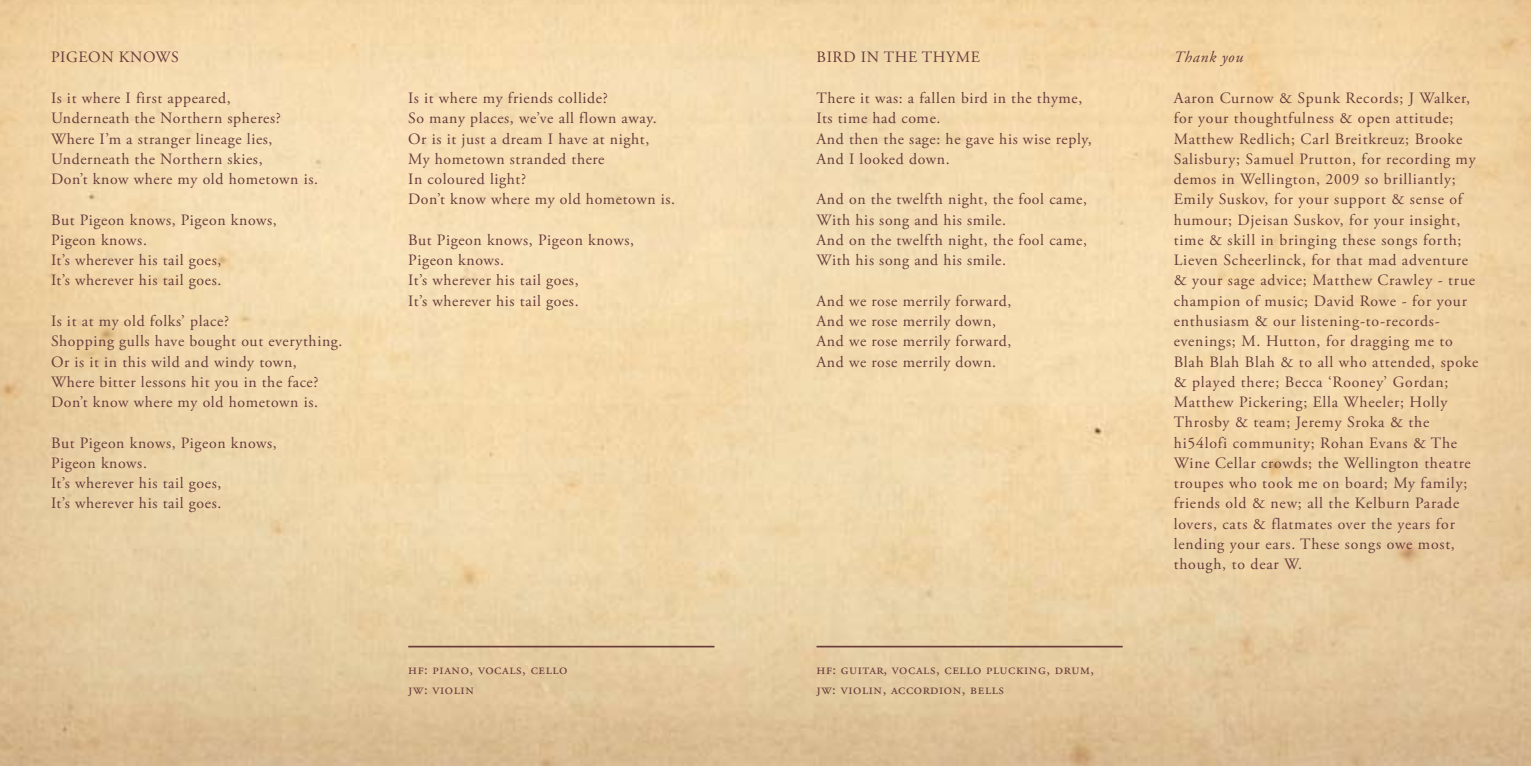
<style>
.page{position:relative;width:1531px;height:766px;background:#fff}
.page>*{position:absolute;margin:0;border:0;box-sizing:border-box;transform-origin:0 0}
.t1{font:15.75px/20.2px "Adobe Garamond Pro";letter-spacing:.03em;color:#683c3b}
.t2{font:15.75px/20.2px "Adobe Garamond Pro";letter-spacing:-.02em;color:#683c3b}
.t3{font:italic 15.75px "Adobe Garamond Pro";letter-spacing:.05em;color:#683c3b}
.t4{font:14.62px/19.1px "Adobe Garamond Pro";letter-spacing:.04em;color:#683c3b}
</style>
<div class="page">
<img style="left:0;top:0;width:1531px;height:765px">
<hr style="left:408px;top:645px;width:306px;height:2px;background:#683c3b">
<hr style="left:816px;top:645px;width:307px;height:2px;background:#683c3b">
<p class="t1" style="left:51px;top:48px;width:129px">PIGEON KNOWS</p>
<p class="t1" style="left:51px;top:88px;width:268px">Is it where I first appeared,<br>Underneath the Northern spheres?<br>Where I’m a stranger lineage lies,<br>Underneath the Northern skies,<br>Don’t know where my old hometown is.</p>
<p class="t1" style="left:51px;top:210px;width:227px">But Pigeon knows, Pigeon knows,<br>Pigeon knows.<br>It’s wherever his tail goes,<br>It’s wherever his tail goes.</p>
<p class="t1" style="left:51px;top:311px;width:293px">Is it at my old folks’ place?<br>Shopping gulls have bought out everything.<br>Or is it in this wild and windy town, Where bitter lessons hit you in the face?<br>Don’t know where my old hometown is.</p>
<p class="t1" style="left:51px;top:433px;width:227px">But Pigeon knows, Pigeon knows,<br>Pigeon knows.<br>It’s wherever his tail goes,<br>It’s wherever his tail goes.</p>
<p class="t1" style="left:408px;top:88px;width:268px">Is it where my friends collide?<br>So many places, we’ve all flown away.<br>Or is it just a dream I have at night,<br>My hometown stranded there<br>In coloured light?<br>Don’t know where my old hometown is.</p>
<p class="t1" style="left:408px;top:230px;width:227px">But Pigeon knows, Pigeon knows,<br>Pigeon knows.<br>It’s wherever his tail goes,<br>It’s wherever his tail goes.</p>
<p class="t1" style="left:816px;top:48px;width:165px">BIRD IN THE THYME</p>
<p class="t1" style="left:816px;top:88px;width:277px">There it was: a fallen bird in the thyme,<br>Its time had come.<br>And then the sage: he gave his wise reply,<br>And I looked down.</p>
<p class="t2" style="left:816px;top:190px;width:272px">And on the twelfth night, the fool came, With his song and his smile.<br>And on the twelfth night, the fool came, With his song and his smile.</p>
<p class="t1" style="left:816px;top:291px;width:196px">And we rose merrily forward,<br>And we rose merrily down,<br>And we rose merrily forward,<br>And we rose merrily down.</p>
<p class="t4" style="left:408px;top:660px;width:161px">hf: piano, vocals, cello jw: violin</p>
<p class="t4" style="left:816px;top:660px;width:279px">hf: guitar, vocals, cello plucking, drum, jw: violin, accordion, bells</p>
<p class="t3" style="left:1174px;top:48px;width:71px">Thank you</p>
<p class="t1" style="left:1174px;top:88px;width:306px">Aaron Curnow &amp; Spunk Records; J Walker, for your thoughtfulness &amp; open attitude; Matthew Redlich; Carl Breitkreuz; Brooke Salisbury; Samuel Prutton, for recording my demos in Wellington, 2009 so brilliantly; Emily Suskov, for your support &amp; sense of humour; Djeisan Suskov, for your insight, time &amp; skill in bringing these songs forth; Lieven Scheerlinck, for that mad adventure &amp; your sage advice; Matthew Crawley - true champion of music; David Rowe - for your enthusiasm &amp; our listening-to-records&shy;evenings; M. Hutton, for dragging me to Blah Blah Blah &amp; to all who attended, spoke &amp; played there; Becca ‘Rooney’ Gordan; Matthew Pickering; Ella Wheeler; Holly Throsby &amp; team; Jeremy Sroka &amp; the hi54lofi community; Rohan Evans &amp; The Wine Cellar crowds; the Wellington theatre troupes who took me on board; My family; friends old &amp; new; all the Kelburn Parade lovers, cats &amp; flatmates over the years for lending your ears. These songs owe most, though, to dear W.</p>
</div>
